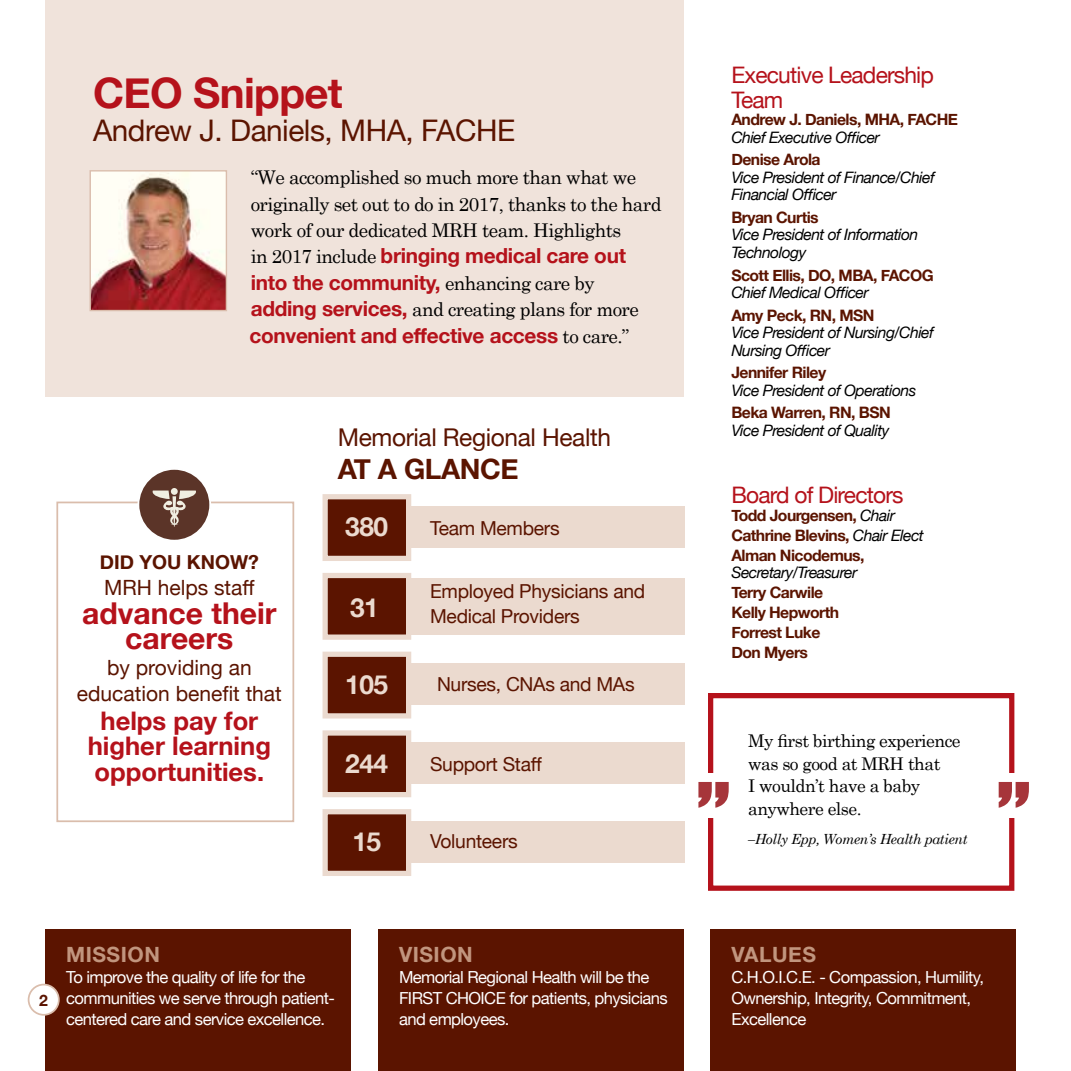
<style>
.page{position:relative;width:1071px;height:1071px;background:#fff}
.page>*{position:absolute;margin:0;border:0;box-sizing:border-box;transform-origin:0 0}
.t1{font:700 42px "Helvetica Neue";letter-spacing:-.015em;color:#b5121b}
.t2{font:700 30.1px/25.7px "Helvetica Neue";color:#b5121b;text-align:center}
.t3{font:29.75px "Helvetica Neue";letter-spacing:-.015em;color:#5b1400}
.t4{font:700 28px "Helvetica Neue";letter-spacing:-.015em;color:#5b1400}
.t5{font:700 26.25px "Helvetica Neue";letter-spacing:-.015em;color:#ebdacf}
.t6{font:700 25.55px/25.7px "Helvetica Neue";color:#b5121b;text-align:center}
.t7{font:24.5px "Helvetica Neue";letter-spacing:-.015em;color:#5b1400}
.t8{font:22.75px/24.5px "Helvetica Neue";letter-spacing:-.035em;color:#b5121b}
.t9{font:21px/25.7px "Helvetica Neue";color:#5b1400;text-align:center}
.t10{font:700 21px "Helvetica Neue";letter-spacing:.025em;color:#c1957e}
.t11{font:700 20.82px/26.4px "Helvetica Neue";letter-spacing:-.015em;color:#b5121b}
.t12{font:19.25px/24.5px "Helvetica Neue";letter-spacing:-.015em;color:#5b1400}
.t13{font:700 19.25px "Helvetica Neue";color:#5b1400}
.t14{font:18.9px/26.4px "Century Schoolbook";letter-spacing:-.03em;color:#000}
.t15{font:17.5px/22.8px "Century Schoolbook";letter-spacing:-.03em;color:#000}
.t16{font:16.62px/21px "Helvetica Neue";letter-spacing:-.035em;color:#fff}
.t17{font:italic 15.75px/17.5px "Helvetica Neue";letter-spacing:-.035em;color:#000}
.t18{font:700 15.75px/19.9px "Helvetica Neue";letter-spacing:-.035em;color:#5b1400}
.t19{font:italic 14px "Century Schoolbook";letter-spacing:-.03em;color:#000}
.s1{font-family:"Century Schoolbook";font-weight:400;font-size:18.9px;color:#000}
.s2{font-family:"Helvetica Neue";font-weight:700;font-size:20.82px;color:#b5121b}
.s3{font-weight:400;font-style:italic;color:#000}
</style>
<div class="page">
<div style="left:708px;top:693px;width:306px;height:198px;border:5px solid #b5121b"></div>
<div style="left:45px;top:0;width:639px;height:397px;background:#f0e3db"></div>
<img style="left:92px;top:172px;width:133px;height:137px">
<div style="left:90px;top:170px;width:137px;height:141px;border:1px solid #dabdac"></div>
<div style="left:46px;top:929px;width:305px;height:142px;background:#5b1400"></div>
<div style="left:378px;top:929px;width:305px;height:142px;background:#5b1400"></div>
<div style="left:710px;top:929px;width:306px;height:142px;background:#5b1400"></div>
<div style="left:56px;top:502px;width:238px;height:320px;background:#fff;border:2px solid #dabdac"></div>
<svg style="left:138px;top:469px;width:73px;height:71px"></svg>
<div style="left:349px;top:506px;width:335px;height:42px;background:#ebdacf"></div>
<div style="left:349px;top:578px;width:335px;height:56px;background:#ebdacf"></div>
<div style="left:349px;top:664px;width:335px;height:41px;background:#ebdacf"></div>
<div style="left:349px;top:743px;width:335px;height:41px;background:#ebdacf"></div>
<div style="left:349px;top:821px;width:335px;height:42px;background:#ebdacf"></div>
<div style="left:323px;top:494px;width:88px;height:67px;background:#5b1400;border:5px solid #ebdacf"></div>
<div style="left:323px;top:573px;width:88px;height:67px;background:#5b1400;border:5px solid #ebdacf"></div>
<div style="left:323px;top:652px;width:88px;height:67px;background:#5b1400;border:5px solid #ebdacf"></div>
<div style="left:323px;top:730px;width:88px;height:67px;background:#5b1400;border:5px solid #ebdacf"></div>
<div style="left:323px;top:809px;width:88px;height:67px;background:#5b1400;border:5px solid #ebdacf"></div>
<div style="left:696px;top:774px;width:41px;height:44px;background:#fff"></div>
<svg style="left:698px;top:782px;width:31px;height:26px"></svg>
<div style="left:996px;top:774px;width:41px;height:44px;background:#fff"></div>
<svg style="left:999px;top:782px;width:30px;height:26px"></svg>
<div style="left:29px;top:985px;width:30px;height:30px;background:#fff;border-radius:50%"></div>
<div style="left:28px;top:984px;width:32px;height:32px;border:2px solid #dabdac;border-radius:50%"></div>
<h1 class="t1" style="left:93px;top:60px;width:251px">CEO Snippet</h1>
<h3 class="t3" style="left:93px;top:109px;width:424px">Andrew J. Daniels, MHA, FACHE</h3>
<p class="t14" style="left:251px;top:164px;width:412px">“We accomplished so much more than what we originally set out to do in 2017, thanks to the hard work of our dedicated MRH team. Highlights</p>
<p class="t11" style="left:251px;top:243px;width:377px"><span class="s1">in 2017 include</span> bringing medical care out into the community, <span class="s1">enhancing care by</span></p>
<p class="t14" style="left:251px;top:296px;width:390px"><span class="s2">adding services,</span> and creating plans for more</p>
<p class="t11" style="left:249px;top:323px;width:381px">convenient and effective access <span class="s1">to care.”</span></p>
<h3 class="t7" style="left:338px;top:420px;width:275px">Memorial Regional Health</h3>
<h3 class="t4" style="left:338px;top:447px;width:182px">AT A GLANCE</h3>
<p class="t13" style="left:100px;top:547px;width:161px">DID YOU KNOW?</p>
<p class="t9" style="left:104px;top:576px;width:152px">MRH helps staff</p>
<h2 class="t2" style="left:82px;top:601px;width:196px">advance their careers</h2>
<p class="t9" style="left:77px;top:656px;width:206px">by providing an education benefit that</p>
<h3 class="t6" style="left:88px;top:709px;width:185px">helps pay for higher learning opportunities.</h3>
<h3 class="t5" style="left:345px;top:506px;width:44px">380</h3>
<p class="t12" style="left:430px;top:517px;width:131px">Team Members</p>
<h3 class="t5" style="left:350px;top:587px;width:30px">31</h3>
<p class="t12" style="left:430px;top:580px;width:217px">Employed Physicians and<br>Medical Providers</p>
<h3 class="t5" style="left:345px;top:664px;width:44px">105</h3>
<p class="t12" style="left:437px;top:673px;width:199px">Nurses, CNAs and MAs</p>
<h3 class="t5" style="left:345px;top:743px;width:44px">244</h3>
<p class="t12" style="left:430px;top:753px;width:113px">Support Staff</p>
<h3 class="t5" style="left:352px;top:821px;width:30px">15</h3>
<p class="t12" style="left:430px;top:830px;width:89px">Volunteers</p>
<p class="t18" style="left:39px;top:991px;width:10px">2</p>
<p class="t10" style="left:66px;top:938px;width:95px">MISSION</p>
<p class="t16" style="left:66px;top:967px;width:270px">To improve the quality of life for the communities we serve through patient&shy;centered care and service excellence.</p>
<p class="t10" style="left:399px;top:938px;width:75px">VISION</p>
<p class="t16" style="left:399px;top:967px;width:270px">Memorial Regional Health will be the<br>FIRST CHOICE for patients, physicians and employees.</p>
<h3 class="t8" style="left:731px;top:64px;width:204px">Executive Leadership<br>Team</h3>
<p class="t18" style="left:731px;top:110px;width:228px">Andrew J. Daniels, MHA, FACHE</p>
<p class="t17" style="left:731px;top:129px;width:150px">Chief Executive Officer</p>
<p class="t18" style="left:731px;top:150px;width:91px">Denise Arola</p>
<p class="t17" style="left:731px;top:169px;width:205px">Vice President of Finance/Chief<br>Financial Officer</p>
<p class="t18" style="left:731px;top:208px;width:89px">Bryan Curtis</p>
<p class="t17" style="left:731px;top:227px;width:188px">Vice President of Information<br>Technology</p>
<p class="t18" style="left:731px;top:265px;width:204px">Scott Ellis, DO, MBA, FACOG</p>
<p class="t17" style="left:731px;top:285px;width:139px">Chief Medical Officer</p>
<p class="t18" style="left:731px;top:305px;width:145px">Amy Peck, RN, MSN</p>
<p class="t17" style="left:731px;top:325px;width:204px">Vice President of Nursing/Chief<br>Nursing Officer</p>
<p class="t18" style="left:731px;top:363px;width:96px">Jennifer Riley</p>
<p class="t17" style="left:731px;top:382px;width:186px">Vice President of Operations</p>
<p class="t18" style="left:731px;top:403px;width:161px">Beka Warren, RN, BSN</p>
<p class="t17" style="left:731px;top:422px;width:159px">Vice President of Quality</p>
<h3 class="t8" style="left:731px;top:484px;width:174px">Board of Directors</h3>
<p class="t18" style="left:731px;top:506px;width:194px">Todd Jourgensen, <span class="s3">Chair<br></span>Cathrine Blevins, <span class="s3">Chair Elect<br></span>Alman Nicodemus,</p>
<p class="t17" style="left:731px;top:565px;width:127px">Secretary/Treasurer</p>
<p class="t18" style="left:731px;top:583px;width:109px">Terry Carwile<br>Kelly Hepworth<br>Forrest Luke<br>Don Myers</p>
<p class="t15" style="left:748px;top:729px;width:214px">My first birthing experience was so good at MRH that<br>I wouldn’t have a baby anywhere else.</p>
<p class="t19" style="left:748px;top:830px;width:221px">–Holly Epp, Women’s Health patient</p>
<p class="t10" style="left:732px;top:938px;width:86px">VALUES</p>
<p class="t16" style="left:732px;top:967px;width:254px">C.H.O.I.C.E. - Compassion, Humility,<br>Ownership, Integrity, Commitment,<br>Excellence</p>
</div>
